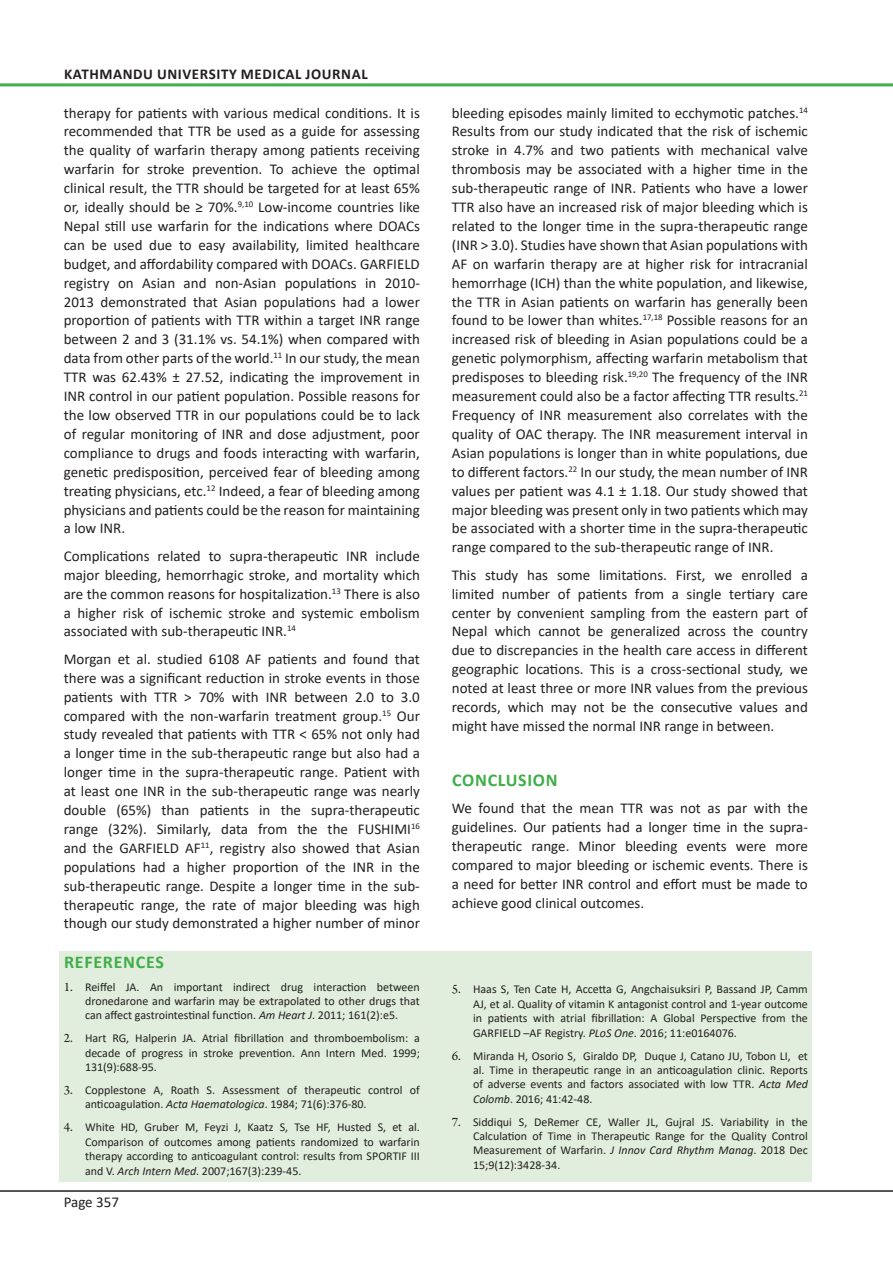
<style>
.page{position:relative;width:893px;height:1263px;background:#fff}
.page>*{position:absolute;margin:0;border:0;box-sizing:border-box;transform-origin:0 0}
.Heading_2_-_Sub_head{font:700 18px "Calibri";letter-spacing:.04em;color:#40ae49}
.Normal_Text{font:700 18px "Calibri";letter-spacing:.04em;color:#40ae49}
.Normal_Text-2{font:15px/18.9px "Calibri";color:#231f20;text-align:justify}
.t1{font:700 15px "Calibri";letter-spacing:.04em;color:#231f20}
.Refrence_Text{font:12px/14.4px "Calibri";color:#231f20;text-align:justify}
.s1{font-family:"Arno Pro";font-size:13.5px}
.s2{font-style:italic}
</style>
<div class="page">
<hr style="left:0;top:1190px;width:893px;height:2px;background:#231f20">
<hr style="left:0;top:83px;width:893px;height:3px;background:#40ae49">
<div style="left:59px;top:951px;width:753px;height:231px;background:#e1eedd"></div>
<p class="t1" style="left:64px;top:63px;width:305px">KATHMANDU UNIVERSITY MEDICAL JOURNAL</p>
<p class="Normal_Text-2" style="left:64px;top:103px;width:358px">therapy for patients with various medical conditions. It is recommended that TTR be used as a guide for assessing the quality of warfarin therapy among patients receiving warfarin for stroke prevention. To achieve the optimal clinical result, the TTR should be targeted for at least 65% or, ideally should be ≥ 70%.<sup>9,10</sup> Low-income countries like Nepal still use warfarin for the indications where DOACs can be used due to easy availability, limited healthcare budget, and affordability compared with DOACs. GARFIELD registry on Asian and non-Asian populations in 2010- 2013 demonstrated that Asian populations had a lower proportion of patients with TTR within a target INR range between 2 and 3 (31.1% vs. 54.1%) when compared with data from other parts of the world.<sup>11</sup> In our study, the mean TTR was 62.43% ± 27.52, indicating the improvement in INR control in our patient population. Possible reasons for the low observed TTR in our populations could be to lack of regular monitoring of INR and dose adjustment, poor compliance to drugs and foods interacting with warfarin, genetic predisposition, perceived fear of bleeding among treating physicians, etc.<sup>12</sup> Indeed, a fear of bleeding among physicians and patients could be the reason for maintaining a low INR.</p>
<p class="Normal_Text-2" style="left:64px;top:546px;width:358px">Complications related to supra-therapeutic INR include major bleeding, hemorrhagic stroke, and mortality which are the common reasons for hospitalization.<sup>13</sup> There is also a higher risk of ischemic stroke and systemic embolism associated with sub-therapeutic INR.<sup>14</sup></p>
<p class="Normal_Text-2" style="left:64px;top:649px;width:358px">Morgan et al. studied 6108 AF patients and found that there was a significant reduction in stroke events in those patients with TTR &gt; 70% with INR between 2.0 to 3.0 compared with the non-warfarin treatment group.<sup>15</sup> Our study revealed that patients with TTR &lt; 65% not only had a longer time in the sub-therapeutic range but also had a longer time in the supra-therapeutic range. Patient with at least one INR in the sub-therapeutic range was nearly double (65%) than patients in the supra-therapeutic range (32%). Similarly, data from the the FUSHIMI<sup>16 </sup>and the GARFIELD AF<sup>11</sup>, registry also showed that Asian populations had a higher proportion of the INR in the sub-therapeutic range. Despite a longer time in the sub&shy;therapeutic range, the rate of major bleeding was high though our study demonstrated a higher number of minor</p>
<p class="Normal_Text" style="left:64px;top:949px;width:101px">REFERENCES</p>
<p class="Refrence_Text" style="left:85px;top:979px;width:336px;text-indent:-21px"><span class="s1">1.</span> Reiffel JA. An important indirect drug interaction between dronedarone and warfarin may be extrapolated to other drugs that can affect gastrointestinal function. <span class="s2">Am Heart J</span>. 2011; 161(2):e5.</p>
<p class="Refrence_Text" style="left:85px;top:1031px;width:336px;text-indent:-21px"><span class="s1">2.</span> Hart RG, Halperin JA. Atrial fibrillation and thromboembolism: a decade of progress in stroke prevention. Ann Intern Med. 1999; 131(9):688-95.</p>
<p class="Refrence_Text" style="left:85px;top:1082px;width:336px;text-indent:-21px"><span class="s1">3.</span> Copplestone A, Roath S. Assessment of therapeutic control of anticoagulation. <span class="s2">Acta Haematologica</span>. 1984; 71(6):376-80.</p>
<p class="Refrence_Text" style="left:85px;top:1120px;width:336px;text-indent:-21px"><span class="s1">4.</span> White HD, Gruber M, Feyzi J, Kaatz S, Tse HF, Husted S, et al.<br>Comparison of outcomes among patients randomized to warfarin therapy according to anticoagulant control: results from SPORTIF III and V. <span class="s2">Arch Intern Med</span>. 2007;167(3):239-45.</p>
<p class="Normal_Text-2" style="left:64px;top:1192px;width:57px">Page 357</p>
<p class="Normal_Text-2" style="left:452px;top:103px;width:358px">bleeding episodes mainly limited to ecchymotic patches.<sup>14<br></sup>Results from our study indicated that the risk of ischemic stroke in 4.7% and two patients with mechanical valve thrombosis may be associated with a higher time in the sub-therapeutic range of INR. Patients who have a lower TTR also have an increased risk of major bleeding which is related to the longer time in the supra-therapeutic range (INR &gt; 3.0). Studies have shown that Asian populations with AF on warfarin therapy are at higher risk for intracranial hemorrhage (ICH) than the white population, and likewise, the TTR in Asian patients on warfarin has generally been found to be lower than whites.<sup>17,18</sup> Possible reasons for an increased risk of bleeding in Asian populations could be a genetic polymorphism, affecting warfarin metabolism that predisposes to bleeding risk.<sup>19,20</sup> The frequency of the INR measurement could also be a factor affecting TTR results.<sup>21<br></sup>Frequency of INR measurement also correlates with the quality of OAC therapy. The INR measurement interval in Asian populations is longer than in white populations, due to different factors.<sup>22</sup> In our study, the mean number of INR values per patient was 4.1 ± 1.18. Our study showed that major bleeding was present only in two patients which may be associated with a shorter time in the supra-therapeutic range compared to the sub-therapeutic range of INR.</p>
<p class="Normal_Text-2" style="left:452px;top:565px;width:358px">This study has some limitations. First, we enrolled a limited number of patients from a single tertiary care center by convenient sampling from the eastern part of Nepal which cannot be generalized across the country due to discrepancies in the health care access in different geographic locations. This is a cross-sectional study, we noted at least three or more INR values from the previous records, which may not be the consecutive values and might have missed the normal INR range in between.</p>
<p class="Heading_2_-_Sub_head" style="left:452px;top:767px;width:107px">CONCLUSION</p>
<p class="Normal_Text-2" style="left:452px;top:798px;width:358px">We found that the mean TTR was not as par with the guidelines. Our patients had a longer time in the supra&shy;therapeutic range. Minor bleeding events were more compared to major bleeding or ischemic events. There is a need for better INR control and effort must be made to achieve good clinical outcomes.</p>
<p class="Refrence_Text" style="left:473px;top:982px;width:336px;text-indent:-21px"><span class="s1">5.</span> Haas S, Ten Cate H, Accetta G, Angchaisuksiri P, Bassand JP, Camm AJ, et al. Quality of vitamin K antagonist control and 1-year outcome in patients with atrial fibrillation: A Global Perspective from the GARFIELD –AF Registry. <span class="s2">PLoS One</span>. 2016; 11:e0164076.</p>
<p class="Refrence_Text" style="left:473px;top:1048px;width:336px;text-indent:-21px"><span class="s1">6.</span> Miranda H, Osorio S, Giraldo DP, Duque J, Catano JU, Tobon LI, et al. Time in therapeutic range in an anticoagulation clinic. Reports of adverse events and factors associated with low TTR. <span class="s2">Acta Med Colomb</span>. 2016; 41:42-48.</p>
<p class="Refrence_Text" style="left:473px;top:1114px;width:336px;text-indent:-21px"><span class="s1">7.</span> Siddiqui S, DeRemer CE, Waller JL, Gujral JS. Variability in the Calculation of Time in Therapeutic Range for the Quality Control Measurement of Warfarin. <span class="s2">J Innov Card Rhythm Manag</span>. 2018 Dec 15;9(12):3428-34.</p>
</div>
